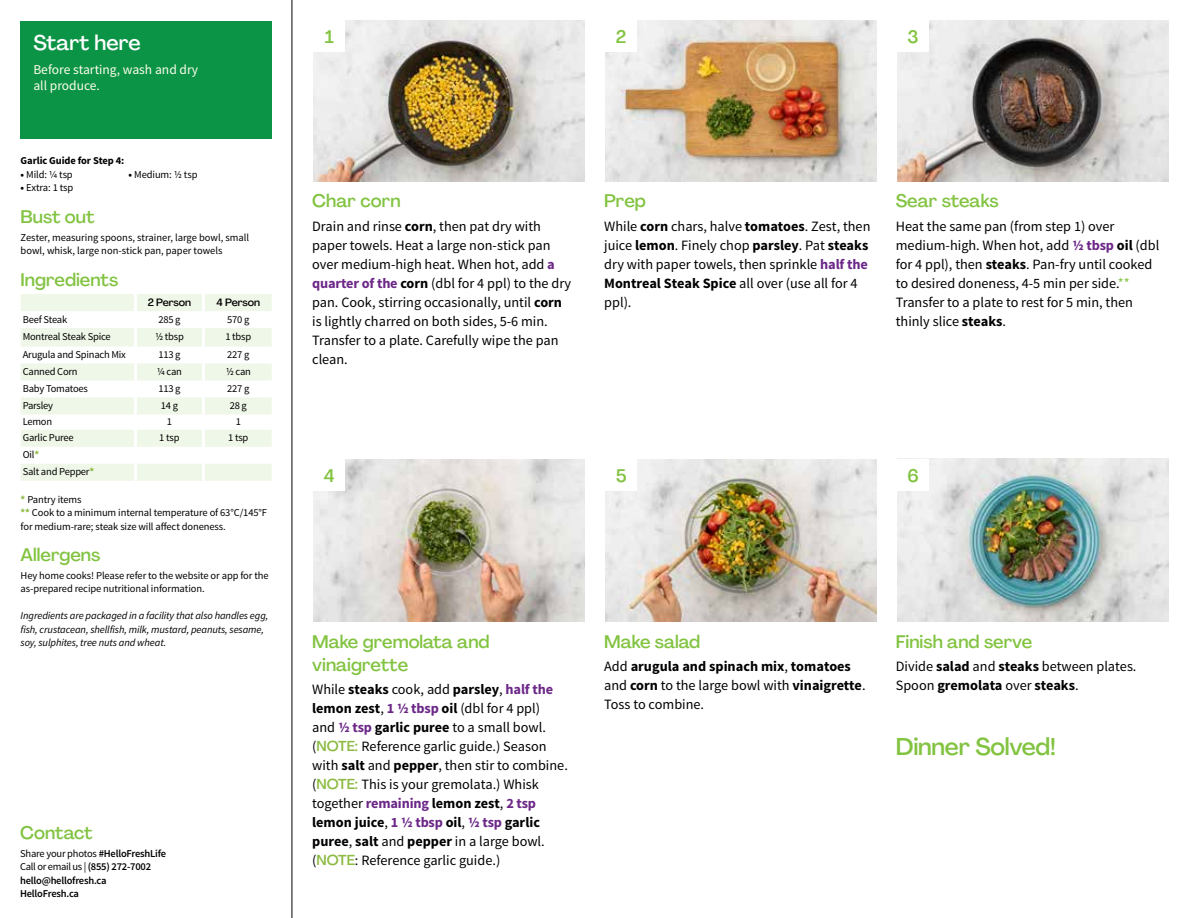
<style>
.page{position:relative;width:1188px;height:918px;background:#fff}
.page>*{position:absolute;margin:0;border:0;box-sizing:border-box;transform-origin:0 0}
.t1{font:500 24px "Agrandir";letter-spacing:-.01em;color:#82c341}
.t2{font:500 21px "Agrandir";color:#fff}
.t3{font:500 18px/23.1px "Agrandir";color:#82c341}
.t4{font:14.25px/19px "Source Sans Pro";color:#000}
.t5{font:700 14.25px/19px "Source Sans Pro";color:#000}
.t6{font:13.5px/16.2px "Source Sans Pro";color:#fffdec}
.t7{font:10.5px/13.5px "Source Sans Pro";letter-spacing:-.01em;color:#000}
.t8{font:italic 10.5px/13.5px "Source Sans Pro";letter-spacing:-.01em;color:#000}
.t9{font:600 10.5px/13.5px "Source Sans Pro";letter-spacing:-.02em;color:#000}
.t10{font:700 10.5px "Source Sans Pro";letter-spacing:-.01em;color:#000}
.t11{font:500 10.5px "Agrandir";letter-spacing:-.01em;color:#000}
.s1{font-weight:700}
.s2{font-weight:700;color:#8cba42}
.s3{font-weight:400}
.s4{font-weight:700;color:#6c2888}
.s5{color:#82c341}
.s6{font-family:"Agrandir";font-weight:500;color:#8cba42}
</style>
<div class="page">
<hr style="left:292px;top:0;width:1px;height:918px;background:#000">
<svg style="left:21px;top:294px;width:251px;height:187px;fill:#eff7e8"></svg>
<hr style="left:134px;top:294px;width:3px;height:17px;background:#fff">
<hr style="left:202px;top:294px;width:3px;height:17px;background:#fff">
<hr style="left:134px;top:311px;width:3px;height:17px;background:#fff">
<hr style="left:202px;top:311px;width:3px;height:17px;background:#fff">
<hr style="left:134px;top:328px;width:3px;height:18px;background:#fff">
<hr style="left:202px;top:328px;width:3px;height:18px;background:#fff">
<hr style="left:134px;top:346px;width:3px;height:17px;background:#fff">
<hr style="left:202px;top:346px;width:3px;height:17px;background:#fff">
<hr style="left:134px;top:363px;width:3px;height:18px;background:#fff">
<hr style="left:202px;top:363px;width:3px;height:18px;background:#fff">
<hr style="left:134px;top:380px;width:3px;height:18px;background:#fff">
<hr style="left:202px;top:380px;width:3px;height:18px;background:#fff">
<hr style="left:134px;top:398px;width:3px;height:17px;background:#fff">
<hr style="left:202px;top:398px;width:3px;height:17px;background:#fff">
<hr style="left:134px;top:415px;width:3px;height:15px;background:#fff">
<hr style="left:202px;top:415px;width:3px;height:15px;background:#fff">
<hr style="left:134px;top:430px;width:3px;height:17px;background:#fff">
<hr style="left:202px;top:430px;width:3px;height:17px;background:#fff">
<hr style="left:134px;top:447px;width:3px;height:17px;background:#fff">
<hr style="left:202px;top:447px;width:3px;height:17px;background:#fff">
<hr style="left:134px;top:464px;width:3px;height:17px;background:#fff">
<hr style="left:202px;top:464px;width:3px;height:17px;background:#fff">
<div style="left:21px;top:21px;width:251px;height:117px;background:#0b9446"></div>
<img style="left:313px;top:459px;width:272px;height:162px">
<div style="left:313px;top:459px;width:32px;height:32px;background:#fff"></div>
<img style="left:605px;top:459px;width:272px;height:162px">
<div style="left:605px;top:459px;width:32px;height:32px;background:#fff"></div>
<img style="left:897px;top:459px;width:272px;height:162px">
<div style="left:897px;top:459px;width:32px;height:32px;background:#fff"></div>
<img style="left:313px;top:20px;width:272px;height:161px">
<div style="left:313px;top:20px;width:32px;height:32px;background:#fff"></div>
<img style="left:605px;top:20px;width:272px;height:161px">
<div style="left:605px;top:20px;width:32px;height:32px;background:#fff"></div>
<img style="left:897px;top:20px;width:272px;height:161px">
<div style="left:897px;top:20px;width:32px;height:32px;background:#fff"></div>
<h2 class="t2" style="left:33px;top:29px;width:109px">Start here</h2>
<p class="t6" style="left:33px;top:62px;width:166px">Before starting, wash and dry all produce.</p>
<p class="t10" style="left:21px;top:154px;width:105px">Garlic Guide for Step 4:</p>
<p class="t7" style="left:21px;top:168px;width:54px"><span class="s1">•</span> Mild: 1/4 tsp</p>
<p class="t7" style="left:129px;top:168px;width:70px"><span class="s1">•</span> Medium: 1/2 tsp</p>
<p class="t7" style="left:21px;top:181px;width:54px"><span class="s1">•</span> Extra: 1 tsp</p>
<p class="t3" style="left:21px;top:205px;width:75px">Bust out</p>
<p class="t7" style="left:21px;top:231px;width:230px">Zester, measuring spoons, strainer, large bowl, small bowl, whisk, large non-stick pan, paper towels</p>
<p class="t3" style="left:21px;top:268px;width:99px">Ingredients</p>
<p class="t11" style="left:148px;top:296px;width:45px">2 Person</p>
<p class="t11" style="left:217px;top:296px;width:45px">4 Person</p>
<p class="t7" style="left:23px;top:313px;width:46px">Beef Steak</p>
<p class="t7" style="left:158px;top:313px;width:24px">285 g</p>
<p class="t7" style="left:227px;top:313px;width:24px">570 g</p>
<p class="t7" style="left:23px;top:330px;width:89px">Montreal Steak Spice</p>
<p class="t7" style="left:155px;top:330px;width:30px">1/2 tbsp</p>
<p class="t7" style="left:225px;top:330px;width:27px">1 tbsp</p>
<p class="t7" style="left:23px;top:348px;width:105px">Arugula and Spinach Mix</p>
<p class="t7" style="left:158px;top:348px;width:24px">113 g</p>
<p class="t7" style="left:227px;top:348px;width:24px">227 g</p>
<p class="t7" style="left:23px;top:365px;width:56px">Canned Corn</p>
<p class="t7" style="left:157px;top:365px;width:27px">1/4 can</p>
<p class="t7" style="left:226px;top:365px;width:27px">1/2 can</p>
<p class="t7" style="left:23px;top:382px;width:67px">Baby Tomatoes</p>
<p class="t7" style="left:158px;top:382px;width:24px">113 g</p>
<p class="t7" style="left:227px;top:382px;width:24px">227 g</p>
<p class="t7" style="left:23px;top:399px;width:32px">Parsley</p>
<p class="t7" style="left:161px;top:399px;width:19px">14 g</p>
<p class="t7" style="left:230px;top:399px;width:19px">28 g</p>
<p class="t7" style="left:23px;top:415px;width:31px">Lemon</p>
<p class="t7" style="left:167px;top:415px;width:7px">1</p>
<p class="t7" style="left:236px;top:415px;width:7px">1</p>
<p class="t7" style="left:23px;top:431px;width:53px">Garlic Puree</p>
<p class="t7" style="left:159px;top:431px;width:22px">1 tsp</p>
<p class="t7" style="left:228px;top:431px;width:22px">1 tsp</p>
<p class="t7" style="left:23px;top:447px;width:73px;line-height:17px">Oil<span class="s2">*<br></span>Salt and Pepper<span class="s2">*</span></p>
<p class="t7" style="left:21px;top:493px;width:248px"><span class="s2">*</span> Pantry items<br><span class="s2">**</span> Cook to a minimum internal temperature of 63°C/145°F for medium-rare; steak size will affect doneness.</p>
<p class="t3" style="left:21px;top:543px;width:81px">Allergens</p>
<p class="t7" style="left:21px;top:569px;width:250px">Hey home cooks! Please refer to the website or app for the as-prepared recipe nutritional information.</p>
<p class="t8" style="left:21px;top:609px;width:249px">Ingredients are packaged in a facility that also handles egg, fish, crustacean, shellfish, milk, mustard, peanuts, sesame, soy, sulphites, tree nuts and wheat.</p>
<p class="t3" style="left:20px;top:821px;width:74px">Contact</p>
<p class="t9" style="left:20px;top:847px;width:147px"><span class="s3">Share your photos</span> #HelloFreshLife<br><span class="s3">Call or email us |</span> (855) 272-7002 hello@hellofresh.ca<br>HelloFresh.ca</p>
<p class="t3" style="left:325px;top:25px;width:11px">1</p>
<p class="t3" style="left:616px;top:25px;width:12px">2</p>
<p class="t3" style="left:908px;top:25px;width:13px">3</p>
<p class="t3" style="left:312px;top:189px;width:90px">Char corn</p>
<p class="t4" style="left:312px;top:217px;width:261px">Drain and rinse <span class="s1">corn</span>, then pat dry with paper towels. Heat a large non-stick pan over medium-high heat. When hot, add <span class="s4">a quarter of the</span> <span class="s1">corn</span> (dbl for 4 ppl) to the dry pan. Cook, stirring occasionally, until <span class="s1">corn </span>is lightly charred on both sides, 5-6 min.<br>Transfer to a plate. Carefully wipe the pan clean.</p>
<p class="t3" style="left:604px;top:189px;width:43px">Prep</p>
<p class="t4" style="left:604px;top:217px;width:268px">While <span class="s1">corn</span> chars, halve <span class="s1">tomatoes</span>. Zest, then juice <span class="s1">lemon</span>. Finely chop <span class="s1">parsley</span>. Pat <span class="s1">steaks </span>dry with paper towels, then sprinkle <span class="s4">half the </span><span class="s1">Montreal Steak Spice</span> all over (use all for 4 ppl).</p>
<p class="t3" style="left:896px;top:189px;width:104px">Sear steaks</p>
<p class="t4" style="left:896px;top:217px;width:265px">Heat the same pan (from step 1) over medium-high. When hot, add <span class="s4">1/2 tbsp</span> <span class="s1">oil</span> (dbl for 4 ppl), then <span class="s1">steaks</span>. Pan-fry until cooked to desired doneness, 4-5 min per side.<span class="s5">** </span>Transfer to a plate to rest for 5 min, then thinly slice <span class="s1">steaks</span>.</p>
<p class="t3" style="left:324px;top:464px;width:12px">4</p>
<p class="t3" style="left:616px;top:464px;width:12px">5</p>
<p class="t3" style="left:907px;top:464px;width:13px">6</p>
<p class="t3" style="left:312px;top:630px;width:179px">Make gremolata and vinaigrette</p>
<p class="t4" style="left:312px;top:680px;width:257px">While <span class="s1">steaks</span> cook, add <span class="s1">parsley</span>, <span class="s4">half the </span><span class="s1">lemon zest</span>, <span class="s4">1 1/2 tbsp</span> <span class="s1">oil</span> (dbl for 4 ppl)<br>and <span class="s4">1/2 tsp</span> <span class="s1">garlic puree</span> to a small bowl. (<span class="s6">NOTE:</span> Reference garlic guide.) Season with <span class="s1">salt</span> and <span class="s1">pepper</span>, then stir to combine. (<span class="s6">NOTE:</span> This is your gremolata.) Whisk together <span class="s4">remaining</span> <span class="s1">lemon zest</span>, <span class="s4">2 tsp </span><span class="s1">lemon juice</span>, <span class="s4">1 1/2 tbsp</span> <span class="s1">oil</span>, <span class="s4">1/2 tsp</span> <span class="s1">garlic puree</span>, <span class="s1">salt</span> and <span class="s1">pepper</span> in a large bowl. (<span class="s6">NOTE</span>: Reference garlic guide.)</p>
<p class="t3" style="left:604px;top:630px;width:98px">Make salad</p>
<p class="t5" style="left:604px;top:657px;width:263px"><span class="s3">Add</span> arugula and spinach mix<span class="s3">,</span> tomatoes <span class="s3">and</span> corn <span class="s3">to the large bowl with</span> vinaigrette<span class="s3">.<br>Toss to combine.</span></p>
<p class="t3" style="left:896px;top:630px;width:138px">Finish and serve</p>
<p class="t4" style="left:896px;top:657px;width:242px">Divide <span class="s1">salad</span> and <span class="s1">steaks</span> between plates.<br>Spoon <span class="s1">gremolata</span> over <span class="s1">steaks</span>.</p>
<h1 class="t1" style="left:896px;top:732px;width:162px">Dinner Solved!</h1>
</div>
